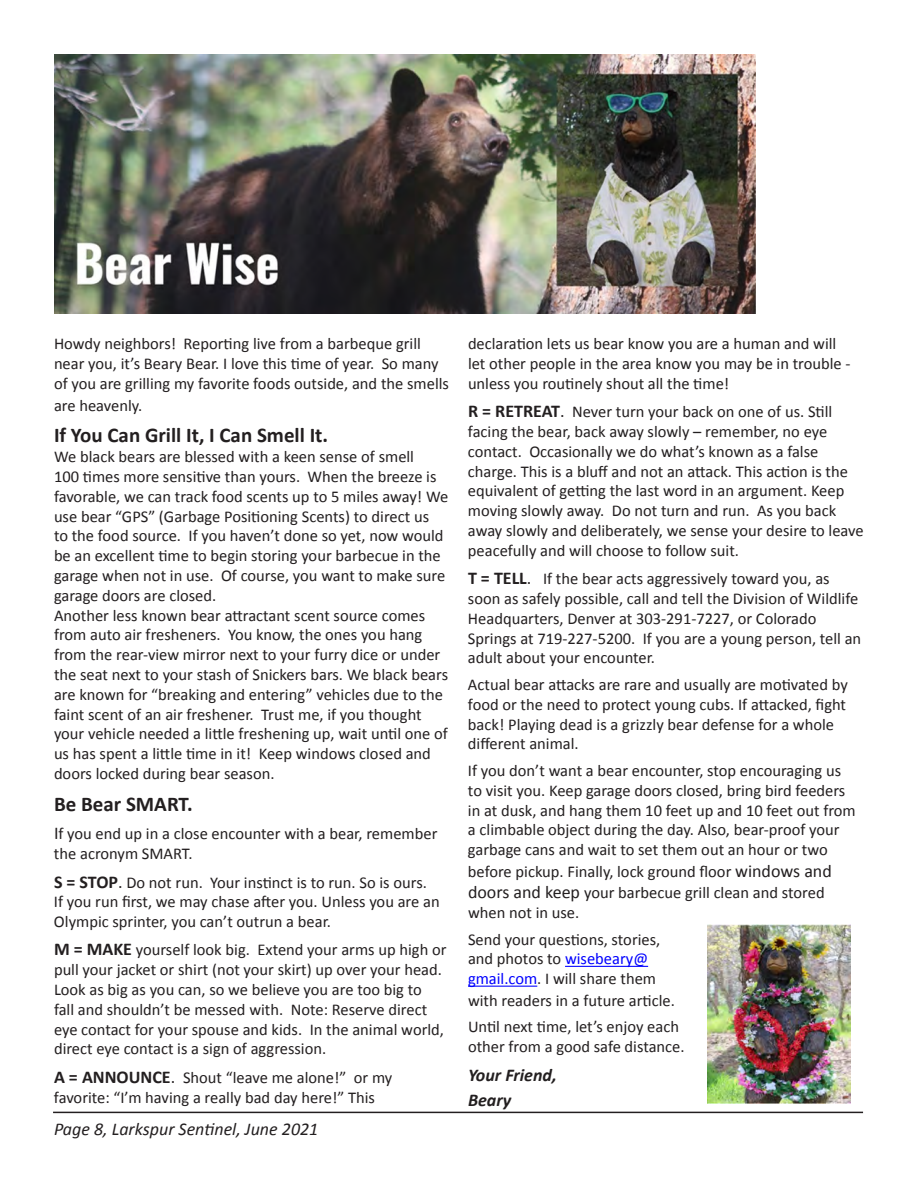
<style>
.page{position:relative;width:918px;height:1188px;background:#fff}
.page>*{position:absolute;margin:0;border:0;box-sizing:border-box;transform-origin:0 0}
.t1{font:700 21px "Calibri";color:#231f20}
.t2{font:italic 18px "Calibri";color:#231f20}
.t3{font:italic 700 18px "Calibri";color:#231f20}
.t4{font:16.5px/19.8px "Calibri";color:#231f20}
.s1{font-size:18px}
.s2{font-weight:700;font-size:18px}
.s3{color:#00f}
</style>
<div class="page">
<hr style="left:53px;top:1112px;width:810px;height:1px;background:#231f20">
<img style="left:54px;top:54px;width:702px;height:260px">
<hr style="left:565px;top:966px;width:83px;height:1px;background:#00f">
<hr style="left:468px;top:986px;width:69px;height:1px;background:#00f">
<img style="left:708px;top:924px;width:143px;height:180px">
<p class="t4" style="left:54px;top:334px;width:397px">Howdy neighbors! Reporting live from a barbeque grill near you, it’s Beary Bear. I love this time of year. So many of you are grilling my favorite foods outside, and the smells</p>
<p class="t4" style="left:54px;top:395px;width:90px">are heavenly.</p>
<p class="t1" style="left:54px;top:422px;width:276px">If You Can Grill It, I Can Smell It.</p>
<p class="t4" style="left:54px;top:447px;width:396px">We black bears are blessed with a keen sense of smell<br>100 times more sensitive than yours. When the breeze is favorable, we can track food scents up to 5 miles away! We use bear “GPS” (Garbage Positioning Scents) to direct us<br>to the food source. If you haven’t done so yet, now would be an excellent time to begin storing your barbecue in the garage when not in use. Of course, you want to make sure garage doors are closed.</p>
<p class="t4" style="left:54px;top:605px;width:396px">Another less known bear attractant scent source comes from auto air fresheners. You know, the ones you hang from the rear-view mirror next to your furry dice or under the seat next to your stash of Snickers bars. We black bears are known for “breaking and entering” vehicles due to the faint scent of an air freshener. Trust me, if you thought your vehicle needed a little freshening up, wait until one of us has spent a little time in it! Keep windows closed and doors locked during bear season.</p>
<p class="t1" style="left:54px;top:791px;width:140px">Be Bear SMART.</p>
<p class="t4" style="left:54px;top:824px;width:385px"><span class="s1">I</span>f you end up in a close encounter with a bear, remember the acronym SMART.</p>
<p class="t4" style="left:54px;top:872px;width:387px"><span class="s2">S = STOP</span><span class="s1">.</span> Do not run. Your instinct is to run. So is ours.<br>If you run first, we may chase after you. Unless you are an<br>Olympic sprinter, you can’t outrun a bear.</p>
<p class="t4" style="left:54px;top:940px;width:394px"><span class="s2">M = MAKE</span> yourself look big. Extend your arms up high or pull your jacket or shirt (not your skirt) up over your head.<br>Look as big as you can, so we believe you are too big to<br>fall and shouldn’t be messed with. Note: Reserve direct eye contact for your spouse and kids. In the animal world, direct eye contact is a sign of aggression.</p>
<p class="t4" style="left:54px;top:1068px;width:340px"><span class="s2">A = ANNOUNCE</span><span class="s1">.</span> Shout “leave me alone!” or my favorite: “I’m having a really bad day here!” This</p>
<p class="t2" style="left:54px;top:1116px;width:266px">Page 8, Larkspur Sentinel, June 2021</p>
<p class="t4" style="left:468px;top:334px;width:384px">declaration lets us bear know you are a human and will let other people in the area know you may be in trouble - unless you routinely shout all the time!</p>
<p class="t4" style="left:468px;top:402px;width:397px"><span class="s2">R = RETREAT</span><span class="s1">.</span> Never turn your back on one of us. Still facing the bear, back away slowly – remember, no eye contact. Occasionally we do what’s known as a false charge. This is a bluff and not an attack. This action is the equivalent of getting the last word in an argument. Keep moving slowly away. Do not turn and run. As you back away slowly and deliberately, we sense your desire to leave peacefully and will choose to follow suit.</p>
<p class="t4" style="left:468px;top:569px;width:395px"><span class="s2">T = TELL</span><span class="s1">.</span> If the bear acts aggressively toward you, as soon as safely possible, call and tell the Division of Wildlife Headquarters, Denver at 303-291-7227, or Colorado Springs at 719-227-5200. If you are a young person, tell an adult about your encounter.</p>
<p class="t4" style="left:468px;top:675px;width:381px">Actual bear attacks are rare and usually are motivated by food or the need to protect young cubs. If attacked, fight back! Playing dead is a grizzly bear defense for a whole different animal.</p>
<p class="t4" style="left:468px;top:761px;width:389px">If you don’t want a bear encounter, stop encouraging us to visit you. Keep garage doors closed, bring bird feeders in at dusk, and hang them 10 feet up and 10 feet out from a climbable object during the day. Also, bear-proof your garbage cans and wait to set them out an hour or two</p>
<p class="t4" style="left:468px;top:861px;width:365px;line-height:21.6px">before pickup. Finally, lock ground floor <span class="s1">windows and doors and keep</span> your barbecue grill clean and stored</p>
<p class="t4" style="left:468px;top:903px;width:113px">when not in use.</p>
<p class="t4" style="left:468px;top:929px;width:194px">Send your questions, stories, and photos to <span class="s3">wisebeary@ gmail.com</span>. I will share them</p>
<p class="t4" style="left:468px;top:991px;width:208px">with readers in a future article.</p>
<p class="t4" style="left:468px;top:1017px;width:218px">Until next time, let’s enjoy each other from a good safe distance.</p>
<p class="t3" style="left:468px;top:1063px;width:90px">Your Friend,</p>
<p class="t3" style="left:468px;top:1088px;width:45px">Beary</p>
</div>
